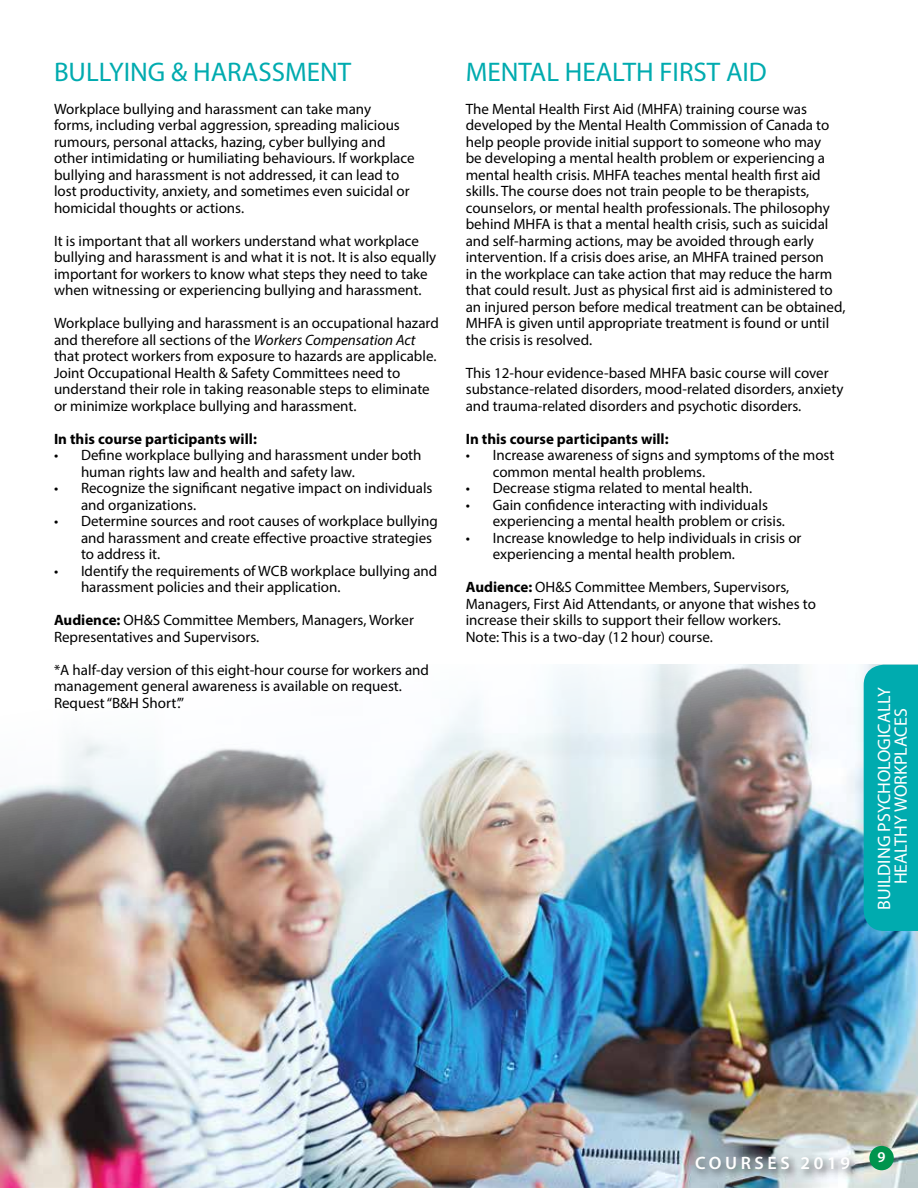
<style>
.page{position:relative;width:918px;height:1188px;background:#fff}
.page>*{position:absolute;margin:0;border:0;box-sizing:border-box;transform-origin:0 0}
.t1{font:27px "Myriad Pro";color:#00abaf}
.t2{font:18px/16.5px "Myriad Pro";color:#fff;text-align:center}
.t3{font:600 18px "Myriad Pro";letter-spacing:.2em;color:#fff}
.t4{font:15px/16.5px "Myriad Pro";color:#000}
.t5{font:700 15px "Myriad Pro";color:#000}
.t6{font:600 15px "Myriad Pro";color:#fff}
.s1{font-style:italic}
.s2{font-weight:700}
</style>
<div class="page">
<img style="left:0;top:665px;width:918px;height:523px">
<div style="left:864px;top:665px;width:54px;height:266px;background:#00abaf"></div>
<div style="left:869px;top:1146px;width:25px;height:24px;background:#00944d;border-radius:50%"></div>
<div style="left:692px;top:1152px;width:169px;height:29px;background:#000;opacity:.75"></div>
<h1 class="t1" style="left:54px;top:55px;width:299px">BULLYING &amp; HARASSMENT</h1>
<p class="t4" style="left:54px;top:100px;width:362px">Workplace bullying and harassment can take many<br>forms, including verbal aggression, spreading malicious rumours, personal attacks, hazing, cyber bullying and other intimidating or humiliating behaviours. If workplace bullying and harassment is not addressed, it can lead to lost productivity, anxiety, and sometimes even suicidal or homicidal thoughts or actions.</p>
<p class="t4" style="left:54px;top:232px;width:384px">It is important that all workers understand what workplace bullying and harassment is and what it is not. It is also equally important for workers to know what steps they need to take when witnessing or experiencing bullying and harassment.</p>
<p class="t4" style="left:54px;top:315px;width:386px">Workplace bullying and harassment is an occupational hazard and therefore all sections of the <span class="s1">Workers Compensation Act </span>that protect workers from exposure to hazards are applicable.<br>Joint Occupational Health &amp; Safety Committees need to understand their role in taking reasonable steps to eliminate or minimize workplace bullying and harassment.</p>
<p class="t5" style="left:54px;top:429px;width:204px">In this course participants will:</p>
<p class="t4" style="left:81px;top:447px;width:342px;text-indent:-27px">• Define workplace bullying and harassment under both human rights law and health and safety law.</p>
<p class="t4" style="left:81px;top:480px;width:353px;text-indent:-27px">• Recognize the significant negative impact on individuals and organizations.</p>
<p class="t4" style="left:81px;top:513px;width:358px;text-indent:-27px">• Determine sources and root causes of workplace bullying and harassment and create effective proactive strategies to address it.</p>
<p class="t4" style="left:81px;top:562px;width:358px;text-indent:-27px">• Identify the requirements of WCB workplace bullying and harassment policies and their application.</p>
<p class="t4" style="left:54px;top:612px;width:361px"><span class="s2">Audience:</span> OH&amp;S Committee Members, Managers, Worker<br>Representatives and Supervisors.</p>
<p class="t4" style="left:54px;top:661px;width:377px">*A half-day version of this eight-hour course for workers and management general awareness is available on request.<br>Request “B&amp;H Short’.”</p>
<h1 class="t1" style="left:466px;top:55px;width:303px">MENTAL HEALTH FIRST AID</h1>
<p class="t4" style="left:466px;top:100px;width:381px">The Mental Health First Aid (MHFA) training course was developed by the Mental Health Commission of Canada to help people provide initial support to someone who may<br>be developing a mental health problem or experiencing a mental health crisis. MHFA teaches mental health first aid skills. The course does not train people to be therapists, counselors, or mental health professionals. The philosophy behind MHFA is that a mental health crisis, such as suicidal and self-harming actions, may be avoided through early intervention. If a crisis does arise, an MHFA trained person<br>in the workplace can take action that may reduce the harm that could result. Just as physical first aid is administered to an injured person before medical treatment can be obtained, MHFA is given until appropriate treatment is found or until the crisis is resolved.</p>
<p class="t4" style="left:466px;top:364px;width:379px">This 12-hour evidence-based MHFA basic course will cover substance-related disorders, mood-related disorders, anxiety and trauma-related disorders and psychotic disorders.</p>
<p class="t5" style="left:466px;top:429px;width:204px">In this course participants will:</p>
<p class="t4" style="left:493px;top:447px;width:343px;text-indent:-27px">• Increase awareness of signs and symptoms of the most common mental health problems.</p>
<p class="t4" style="left:466px;top:480px;width:288px">• Decrease stigma related to mental health.</p>
<p class="t4" style="left:493px;top:496px;width:294px;text-indent:-27px">• Gain confidence interacting with individuals experiencing a mental health problem or crisis.</p>
<p class="t4" style="left:493px;top:529px;width:310px;text-indent:-27px">• Increase knowledge to help individuals in crisis or experiencing a mental health problem.</p>
<p class="t4" style="left:466px;top:579px;width:352px"><span class="s2">Audience:</span> OH&amp;S Committee Members, Supervisors, Managers, First Aid Attendants, or anyone that wishes to increase their skills to support their fellow workers.<br>Note: This is a two-day (12 hour) course.</p>
<p class="t2" style="left:876px;top:910px;width:224px;rotate:-90deg">BUILDING PSYCHOLOGICALLY<br>HEALTHY WORKPLACES</p>
<p class="t3" style="left:695px;top:1152px;width:156px">COURSES 2019</p>
<p class="t6" style="left:878px;top:1147px;width:10px">9</p>
</div>
